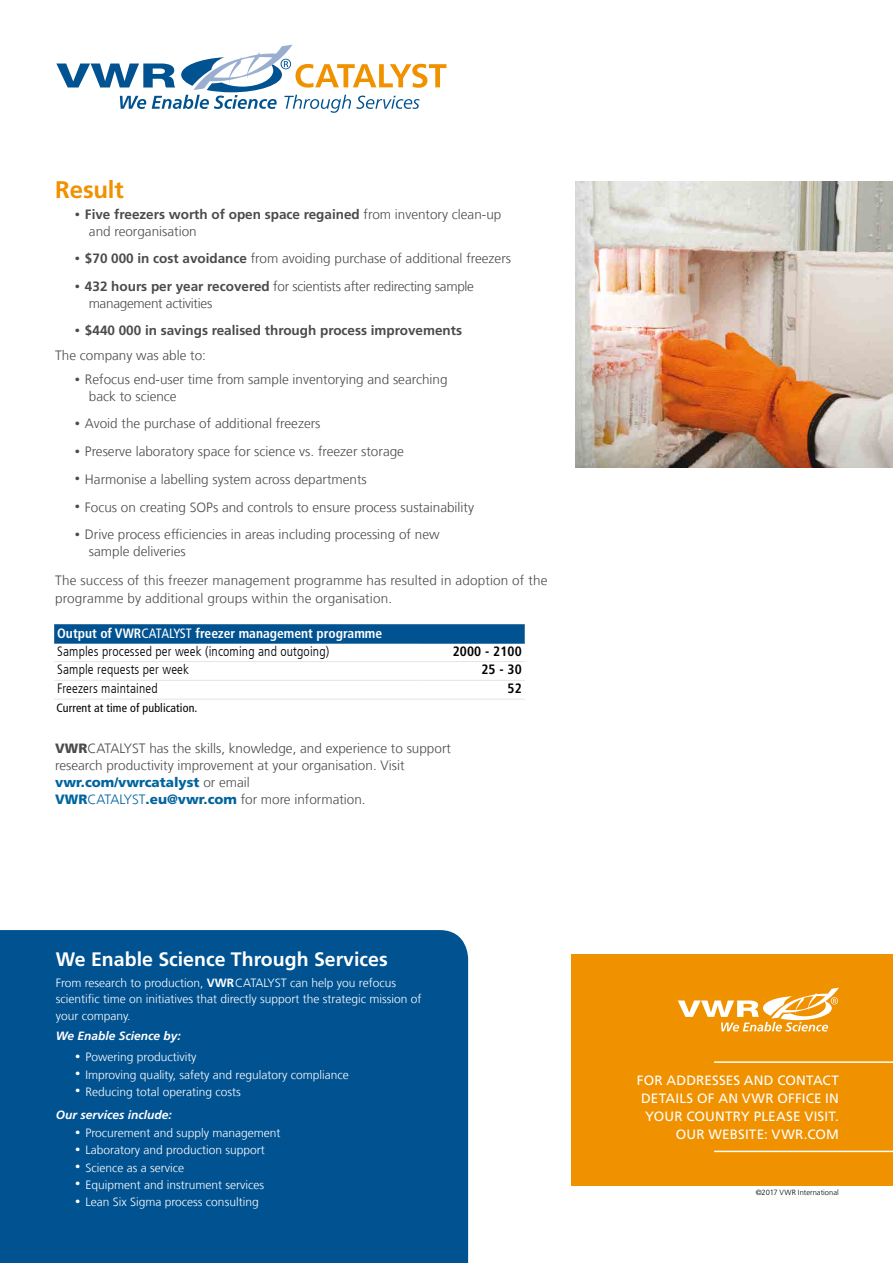
<style>
.page{position:relative;width:893px;height:1263px;background:#fff}
.page>*{position:absolute;margin:0;border:0;box-sizing:border-box;transform-origin:0 0}
.t1{font:700 24px "Frutiger LT Com";letter-spacing:-.01em;color:#f09100}
.t2{font:700 19.5px "Frutiger LT Com";color:#fff}
.t3{font:300 13.5px/16.5px "Frutiger LT Com";color:#4b4b4d}
.t4{font:300 condensed 13.5px/18.5px "Frutiger LT Com";letter-spacing:.01em;color:#000}
.t5{font:13.5px/18px "Frutiger LT Com";letter-spacing:.01em;color:#fff;text-align:right}
.t6{font:300 13.5px/16.5px "Frutiger LT Com";letter-spacing:-.02em;color:#4b4b4d}
.t7{font:700 13.5px/24.8px "Frutiger LT Com";color:#4b4b4d}
.t8{font:700 condensed 13.5px "Frutiger LT Com";letter-spacing:.01em;color:#000}
.t9{font:300 12px/16.5px "Frutiger LT Com";color:#fff}
.t10{font:condensed 12px "Frutiger LT Com";letter-spacing:.01em;color:#000}
.t11{font:italic 700 12px "Frutiger LT Com";color:#fff}
.t12{font:300 7.5px "Frutiger LT Com";letter-spacing:.005em;color:#000}
.s1{font-stretch:condensed;font-size:10.5px}
.s2{font-weight:700}
.s3{font-weight:300;font-stretch:condensed;font-size:10.5px}
.s4{font-weight:300}
.s5{font-weight:700;color:#fff}
.s6{font-weight:400;color:#fff}
.s7{font-weight:900}
.s8{font-weight:900;color:#00649e}
.s9{color:#00649e}
.s10{font-weight:700;font-style:italic}
</style>
<div class="page">
<div style="left:571px;top:954px;width:322px;height:231px;background:#f09100"></div>
<svg style="left:678px;top:987px;width:161px;height:44px"></svg>
<div style="left:0;top:930px;width:468px;height:333px;background:#005291"></div>
<svg style="left:56px;top:45px;width:390px;height:68px"></svg>
<img style="left:576px;top:181px;width:317px;height:286px">
<div style="left:54px;top:625px;width:471px;height:18px;background:#005291"></div>
<hr style="left:54px;top:661px;width:364px;height:1px;background:#e6e4e4">
<hr style="left:418px;top:661px;width:107px;height:1px;background:#e6e4e4">
<hr style="left:54px;top:680px;width:364px;height:1px;background:#e6e4e4">
<hr style="left:418px;top:680px;width:107px;height:1px;background:#e6e4e4">
<hr style="left:54px;top:699px;width:364px;height:1px;background:#e6e4e4">
<hr style="left:418px;top:699px;width:107px;height:1px;background:#e6e4e4">
<hr style="left:54px;top:624px;width:364px;height:1px;background:#005291">
<hr style="left:418px;top:624px;width:107px;height:1px;background:#005291">
<hr style="left:54px;top:643px;width:364px;height:1px;background:#005291">
<hr style="left:418px;top:643px;width:107px;height:1px;background:#005291">
<hr style="left:714px;top:1061px;width:179px;height:2px;background:#fff">
<hr style="left:714px;top:1151px;width:179px;height:1px;background:#fff">
<h1 class="t1" style="left:55px;top:176px;width:70px">Result</h1>
<p class="t3" style="left:89px;top:206px;width:414px;text-indent:-14px"><span class="s1">•</span> <span class="s2">Five freezers worth of open space regained</span> from inventory clean-up and reorganisation</p>
<p class="t3" style="left:75px;top:250px;width:438px"><span class="s1">•</span> <span class="s2">$70 000 in cost avoidance</span> from avoiding purchase of additional freezers</p>
<p class="t6" style="left:89px;top:278px;width:387px;text-indent:-14px"><span class="s1">•</span> <span class="s2">432 hours per year recovered</span> for scientists after redirecting sample management activities</p>
<p class="t7" style="left:55px;top:318px;width:408px;text-indent:20px"><span class="s3">•</span> $440 000 in savings realised through process improvements<br><span class="s4">The company was able to:</span></p>
<p class="t3" style="left:89px;top:371px;width:360px;text-indent:-14px"><span class="s1">•</span> Refocus end-user time from sample inventorying and searching back to science</p>
<p class="t3" style="left:75px;top:415px;width:247px"><span class="s1">•</span> Avoid the purchase of additional freezers</p>
<p class="t3" style="left:75px;top:443px;width:331px"><span class="s1">•</span> Preserve laboratory space for science vs. freezer storage</p>
<p class="t3" style="left:75px;top:471px;width:294px"><span class="s1">•</span> Harmonise a labelling system across departments</p>
<p class="t3" style="left:75px;top:499px;width:401px"><span class="s1">•</span> Focus on creating SOPs and controls to ensure process sustainability</p>
<p class="t3" style="left:89px;top:526px;width:352px;text-indent:-14px"><span class="s1">•</span> Drive process efficiencies in areas including processing of new sample deliveries</p>
<p class="t3" style="left:55px;top:571px;width:494px;line-height:18px">The success of this freezer management programme has resulted in adoption of the programme by additional groups within the organisation.</p>
<p class="t4" style="left:57px;top:624px;width:327px"><span class="s5">Output of VWR</span><span class="s6">CATALYST</span> <span class="s5">freezer management programme<br></span>Samples processed per week (incoming and outgoing)</p>
<p class="t8" style="left:453px;top:643px;width:71px">2000 - 2100</p>
<p class="t4" style="left:57px;top:661px;width:133px">Sample requests per week</p>
<p class="t8" style="left:481px;top:662px;width:42px">25 - 30</p>
<p class="t4" style="left:57px;top:679px;width:102px">Freezers maintained</p>
<p class="t8" style="left:507px;top:680px;width:16px">52</p>
<p class="t10" style="left:56px;top:701px;width:143px">Current at time of publication.</p>
<p class="t3" style="left:55px;top:740px;width:397px;line-height:17px"><span class="s7">VWR</span>CATALYST has the skills, knowledge, and experience to support research productivity improvement at your organisation. Visit <span class="s8">vwr.com/vwrcatalyst</span> or email<br><span class="s8">VWR</span><span class="s9">CATALYST</span><span class="s8">.eu@vwr.com</span> for more information.</p>
<h2 class="t2" style="left:56px;top:947px;width:333px">We Enable Science Through Services</h2>
<p class="t9" style="left:56px;top:974px;width:367px">From research to production, <span class="s2">VWR</span> CATALYST can help you refocus scientific time on initiatives that directly support the strategic mission of your company.</p>
<p class="t11" style="left:56px;top:1029px;width:127px">We Enable Science by:</p>
<p class="t9" style="left:75px;top:1049px;width:123px"><span class="s1">•</span> Powering productivity</p>
<p class="t9" style="left:75px;top:1066px;width:275px"><span class="s1">•</span> Improving quality, safety and regulatory compliance</p>
<p class="t9" style="left:56px;top:1080px;width:187px;line-height:23.2px;text-indent:20px"><span class="s1">•</span> Reducing total operating costs<br><span class="s10">Our services include:</span></p>
<p class="t9" style="left:75px;top:1125px;width:207px"><span class="s1">•</span> Procurement and supply management</p>
<p class="t9" style="left:75px;top:1142px;width:191px"><span class="s1">•</span> Laboratory and production support</p>
<p class="t9" style="left:75px;top:1159px;width:110px"><span class="s1">•</span> Science as a service</p>
<p class="t9" style="left:75px;top:1177px;width:190px"><span class="s1">•</span> Equipment and instrument services</p>
<p class="t9" style="left:75px;top:1194px;width:185px"><span class="s1">•</span> Lean Six Sigma process consulting</p>
<p class="t5" style="left:637px;top:1071px;width:204px">FOR ADDRESSES AND CONTACT<br>DETAILS OF AN VWR OFFICE IN<br>YOUR COUNTRY PLEASE VISIT.<br>OUR WEBSITE: VWR.COM</p>
<p class="t12" style="left:756px;top:1188px;width:85px">©2017 VWR International</p>
</div>
